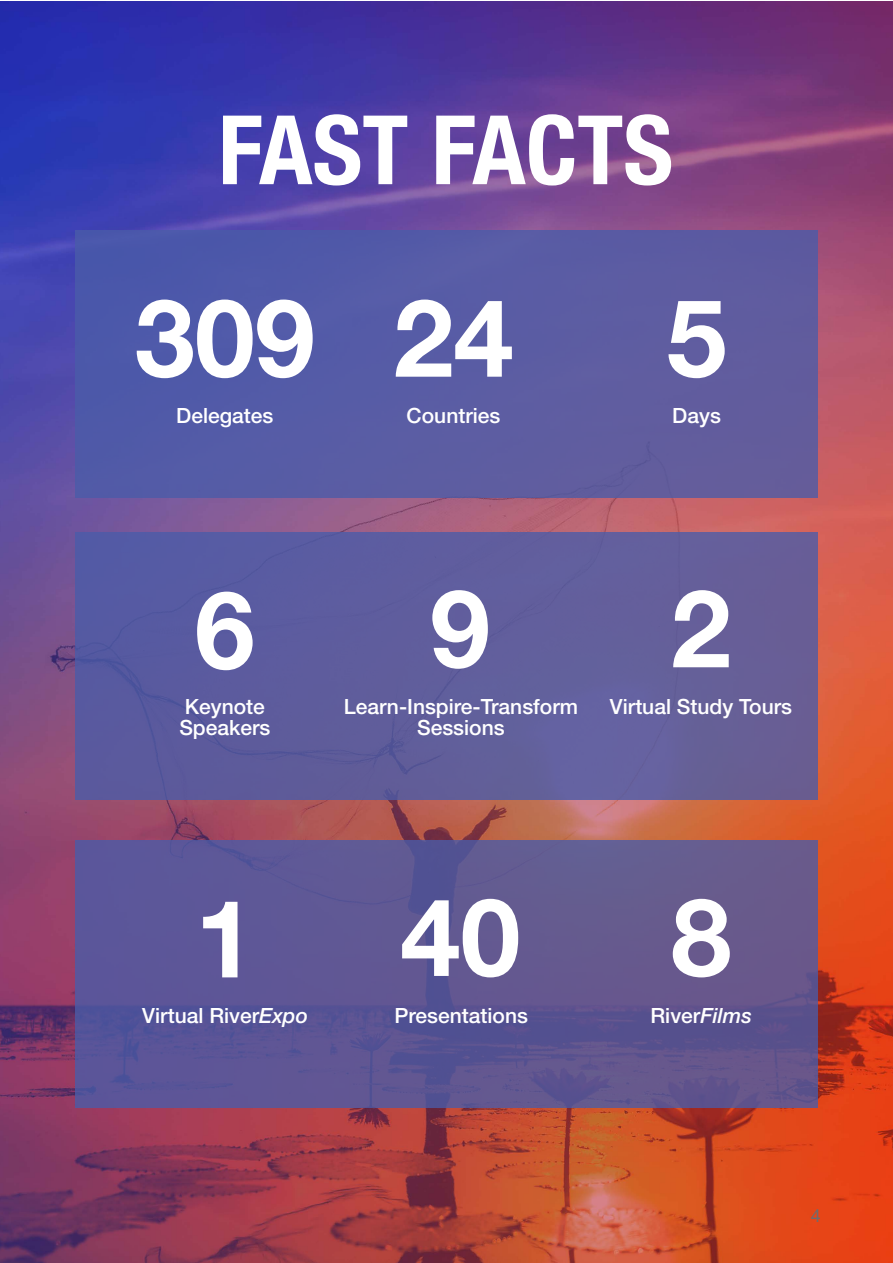
<style>
.page{position:relative;width:893px;height:1263px;background:#fff}
.page>*{position:absolute;margin:0;border:0;box-sizing:border-box;transform-origin:0 0}
.bold_condensed{font:700 108px "Helvetica Neue LT Std";color:#fff}
.heading_1{font:700 condensed 96px "Helvetica Neue LT Std";color:#fff}
.subhead_1{font:500 21px/21px "Helvetica Neue LT Std";color:#fff}
.t1{font:18px "Helvetica Neue LT Std";color:#6c6d70}
.s1{font-style:italic}
</style>
<div class="page">
<img style="left:0;top:2px;width:893px;height:1261px">
<div style="left:75px;top:230px;width:742px;height:267px;background:linear-gradient(to right,#4c59ab,#645d9d)"></div>
<div style="left:75px;top:532px;width:742px;height:267px;background:#605d9d"></div>
<svg style="left:75px;top:841px;width:743px;height:267px;fill:#605792"></svg>
<p class="heading_1" style="left:218px;top:92px;width:456px">FAST FACTS</p>
<p class="bold_condensed" style="left:135px;top:271px;width:182px">309</p>
<p class="subhead_1" style="left:176px;top:405px;width:99px">Delegates</p>
<p class="bold_condensed" style="left:393px;top:271px;width:122px">24</p>
<p class="bold_condensed" style="left:667px;top:271px;width:62px">5</p>
<p class="subhead_1" style="left:407px;top:405px;width:95px">Countries</p>
<p class="subhead_1" style="left:672px;top:405px;width:50px">Days</p>
<p class="bold_condensed" style="left:195px;top:563px;width:62px">6</p>
<p class="subhead_1" style="left:179px;top:696px;width:93px">Keynote<br>Speakers</p>
<p class="bold_condensed" style="left:430px;top:562px;width:62px">9</p>
<p class="subhead_1" style="left:344px;top:696px;width:236px;text-align:center">Learn-Inspire-Transform<br>Sessions</p>
<p class="bold_condensed" style="left:671px;top:562px;width:62px">2</p>
<p class="subhead_1" style="left:610px;top:696px;width:184px">Virtual Study Tours</p>
<p class="bold_condensed" style="left:195px;top:872px;width:62px">1</p>
<p class="subhead_1" style="left:142px;top:1004px;width:167px">Virtual River<span class="s1">Expo</span></p>
<p class="bold_condensed" style="left:400px;top:871px;width:122px">40</p>
<p class="subhead_1" style="left:394px;top:1004px;width:135px">Presentations</p>
<p class="bold_condensed" style="left:671px;top:871px;width:62px">8</p>
<p class="subhead_1" style="left:650px;top:1004px;width:103px">River<span class="s1">Films</span></p>
<p class="t1" style="left:811px;top:1205px;width:12px">4</p>
</div>
